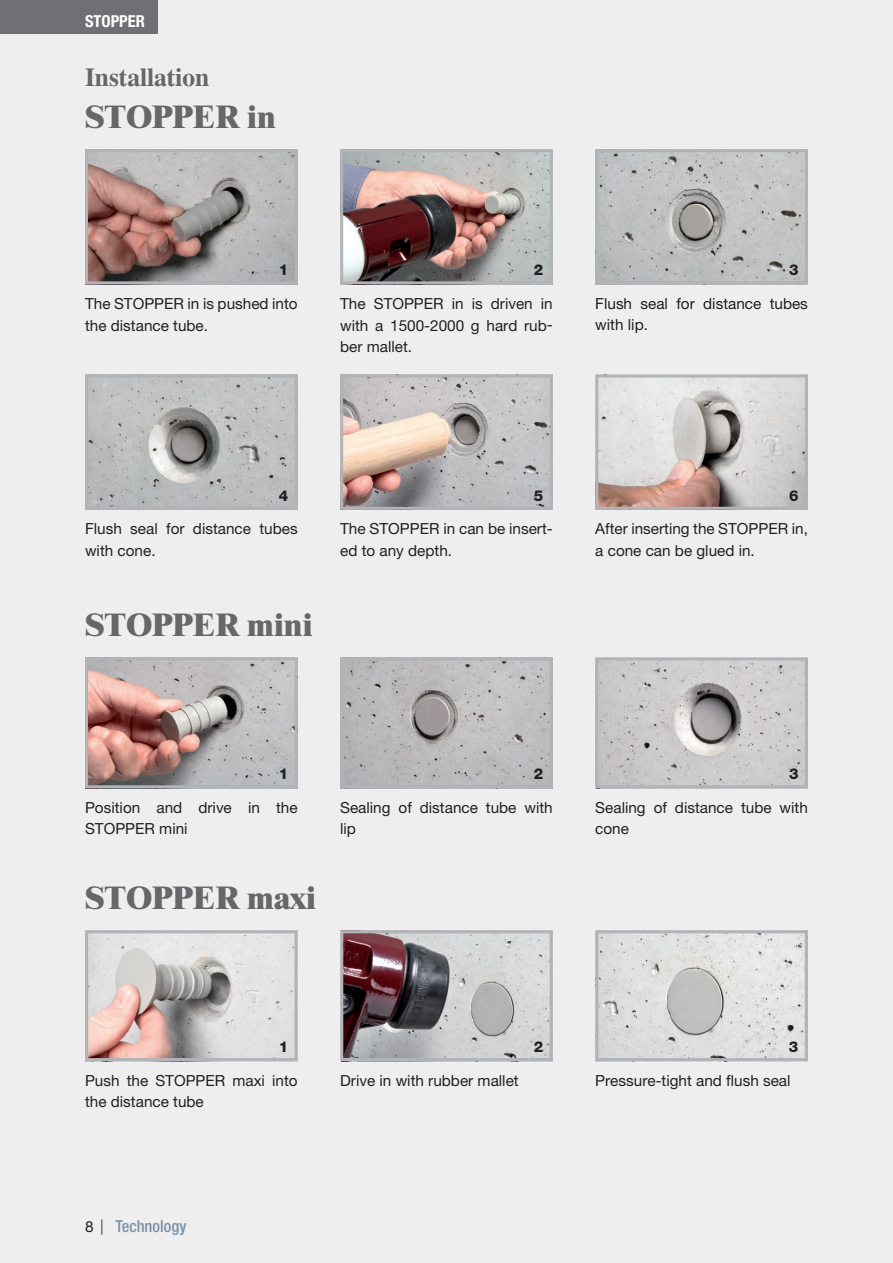
<style>
.page{position:relative;width:893px;height:1263px;background:#eeeeef}
.page>*{position:absolute;margin:0;border:0;box-sizing:border-box;transform-origin:0 0}
.t1{font:800 31.5px "Times LT Pro";color:#67676a}
.t2{font:700 25.5px "CG Times";color:#67676a}
.t3{font:500 condensed 16.5px "Helvetica Neue LT Pro";color:#7a92a7}
.t4{font:700 condensed 16.5px "Helvetica Neue LT Pro";color:#fff}
.t5{font:15.3px/21.8px "Helvetica Neue LT Pro";color:#231f20}
.t6{font:800 15px "Helvetica Neue LT Pro";color:#231f20}
.s1{font-weight:400;font-stretch:normal;font-size:15.3px;color:#231f20}
.s2{font-family:"CG Times";font-weight:400;font-stretch:normal;font-size:15.3px;color:#231f20}
</style>
<div class="page">
<div style="left:0;top:0;width:158px;height:34px;background:#6f7073"></div>
<img style="left:89px;top:153px;width:205px;height:127px">
<div style="left:85px;top:149px;width:213px;height:135px;border:3px solid #b2b3b7"></div>
<img style="left:89px;top:379px;width:205px;height:127px">
<div style="left:85px;top:375px;width:213px;height:135px;border:3px solid #b2b3b7"></div>
<img style="left:344px;top:153px;width:205px;height:127px">
<div style="left:340px;top:149px;width:213px;height:135px;border:3px solid #b2b3b7"></div>
<img style="left:344px;top:379px;width:205px;height:127px">
<div style="left:340px;top:375px;width:213px;height:135px;border:3px solid #b2b3b7"></div>
<img style="left:599px;top:153px;width:205px;height:127px">
<div style="left:595px;top:149px;width:213px;height:135px;border:3px solid #b2b3b7"></div>
<img style="left:599px;top:379px;width:205px;height:127px">
<div style="left:595px;top:375px;width:213px;height:135px;border:3px solid #b2b3b7"></div>
<img style="left:89px;top:661px;width:205px;height:123px">
<div style="left:85px;top:657px;width:213px;height:131px;border:3px solid #b2b3b7"></div>
<img style="left:344px;top:661px;width:205px;height:123px">
<div style="left:340px;top:657px;width:213px;height:131px;border:3px solid #b2b3b7"></div>
<img style="left:599px;top:661px;width:205px;height:123px">
<div style="left:595px;top:657px;width:213px;height:131px;border:3px solid #b2b3b7"></div>
<img style="left:89px;top:934px;width:205px;height:123px">
<div style="left:85px;top:930px;width:213px;height:131px;border:3px solid #b2b3b7"></div>
<img style="left:344px;top:934px;width:205px;height:123px">
<div style="left:340px;top:930px;width:213px;height:131px;border:3px solid #b2b3b7"></div>
<img style="left:599px;top:934px;width:205px;height:123px">
<div style="left:595px;top:930px;width:213px;height:131px;border:3px solid #b2b3b7"></div>
<p class="t4" style="left:85px;top:11px;width:61px">STOPPER</p>
<h2 class="t2" style="left:85px;top:62px;width:126px">Installation</h2>
<h1 class="t1" style="left:85px;top:97px;width:192px">STOPPER in</h1>
<p class="t6" style="left:279px;top:261px;width:11px">1</p>
<p class="t6" style="left:534px;top:261px;width:11px">2</p>
<p class="t6" style="left:789px;top:261px;width:11px">3</p>
<p class="t5" style="left:85px;top:292px;width:214px">The STOPPER in is pushed into the distance tube.</p>
<p class="t5" style="left:340px;top:292px;width:214px;text-align:justify">The STOPPER in is driven in with a 1500-2000 g hard rub&shy;ber mallet.</p>
<p class="t5" style="left:595px;top:292px;width:214px">Flush seal for distance tubes with lip.</p>
<p class="t6" style="left:279px;top:486px;width:11px">4</p>
<p class="t6" style="left:534px;top:486px;width:11px">5</p>
<p class="t6" style="left:789px;top:486px;width:11px">6</p>
<p class="t5" style="left:85px;top:518px;width:214px">Flush seal for distance tubes with cone.</p>
<h1 class="t1" style="left:85px;top:605px;width:229px">STOPPER mini</h1>
<p class="t5" style="left:340px;top:518px;width:214px">The STOPPER in can be insert&shy;ed to any depth.</p>
<p class="t5" style="left:595px;top:518px;width:214px">After inserting the STOPPER in, a cone can be glued in.</p>
<p class="t6" style="left:279px;top:765px;width:11px">1</p>
<p class="t6" style="left:534px;top:765px;width:11px">2</p>
<p class="t6" style="left:789px;top:765px;width:11px">3</p>
<p class="t5" style="left:85px;top:796px;width:214px">Position and drive in the<br>STOPPER mini</p>
<p class="t5" style="left:340px;top:796px;width:214px">Sealing of distance tube with lip</p>
<p class="t5" style="left:595px;top:796px;width:214px">Sealing of distance tube with cone</p>
<h1 class="t1" style="left:85px;top:878px;width:233px">STOPPER maxi</h1>
<p class="t6" style="left:279px;top:1038px;width:11px">1</p>
<p class="t6" style="left:534px;top:1038px;width:11px">2</p>
<p class="t6" style="left:789px;top:1038px;width:11px">3</p>
<p class="t5" style="left:85px;top:1069px;width:214px">Push the STOPPER maxi into the distance tube</p>
<p class="t5" style="left:340px;top:1069px;width:180px">Drive in with rubber mallet</p>
<p class="t5" style="left:595px;top:1069px;width:197px">Pressure-tight and flush seal</p>
<p class="t3" style="left:85px;top:1216px;width:103px"><span class="s1">8</span> <span class="s2">|</span> Technology</p>
</div>
